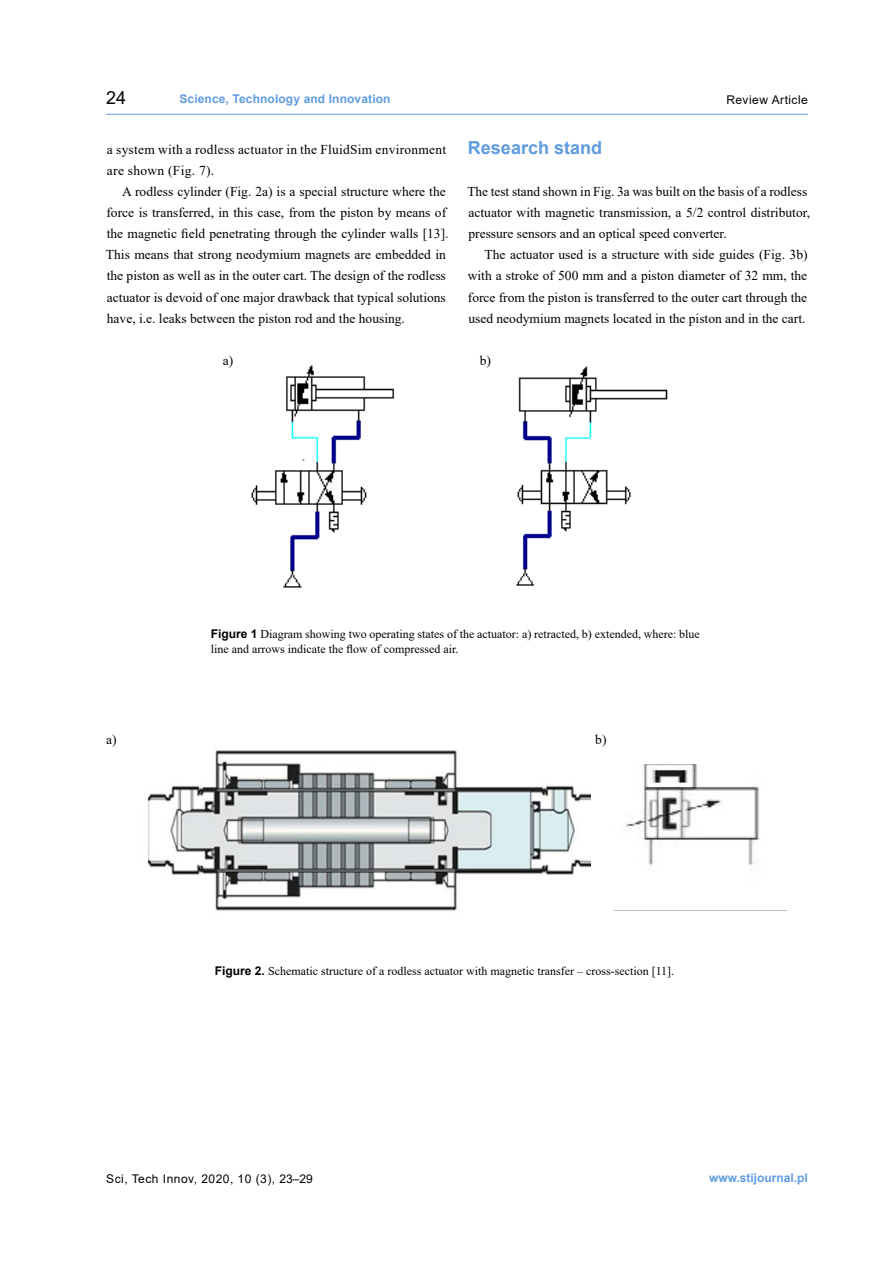
<style>
.page{position:relative;width:893px;height:1263px;background:#fff}
.page>*{position:absolute;margin:0;border:0;box-sizing:border-box;transform-origin:0 0}
.t1{font:700 18px "Arial";color:#5f9ce1}
.t2{font:18px "Arial";color:#000}
.t3{font:13.5px/21px "Times New Roman";color:#000}
.t4{font:13.5px/21px "Times New Roman";letter-spacing:.02em;color:#000}
.t5{font:12px/15px "Times New Roman";color:#000}
.t6{font:700 12px "Arial";letter-spacing:.01em;color:#5f9ce1}
.t7{font:12px "Arial";letter-spacing:.04em;color:#000}
.s1{font-family:"Arial";font-weight:700}
</style>
<div class="page">
<hr style="left:106px;top:114px;width:702px;height:1px;background:#629ee2">
<img style="left:251px;top:365px;width:144px;height:223px">
<img style="left:516px;top:366px;width:152px;height:220px">
<img style="left:148px;top:750px;width:442px;height:161px">
<img style="left:614px;top:765px;width:173px;height:146px">
<h1 class="t2" style="left:106px;top:85px;width:22px">24</h1>
<p class="t6" style="left:179px;top:91px;width:213px">Science, Technology and Innovation</p>
<p class="t7" style="left:726px;top:91px;width:83px">Review Article</p>
<p class="t4" style="left:107px;top:139px;width:341px">a system with a rodless actuator in the FluidSim environment are shown (Fig. 7).</p>
<p class="t3" style="left:106px;top:181px;width:344px;text-indent:16px">A rodless cylinder (Fig. 2a) is a special structure where the force is transferred, in this case, from the piston by means of the magnetic field penetrating through the cylinder walls [13].<br>This means that strong neodymium magnets are embedded in the piston as well as in the outer cart. The design of the rodless actuator is devoid of one major drawback that typical solutions have, i.e. leaks between the piston rod and the housing.</p>
<h1 class="t1" style="left:468px;top:135px;width:136px">Research stand</h1>
<p class="t3" style="left:467px;top:181px;width:344px">The test stand shown in Fig. 3a was built on the basis of a rodless actuator with magnetic transmission, a 5/2 control distributor, pressure sensors and an optical speed converter.</p>
<p class="t3" style="left:468px;top:244px;width:341px;text-align:justify;text-indent:17px">The actuator used is a structure with side guides (Fig. 3b) with a stroke of 500 mm and a piston diameter of 32 mm, the force from the piston is transferred to the outer cart through the used neodymium magnets located in the piston and in the cart.</p>
<p class="t3" style="left:223px;top:349px;width:12px">a)</p>
<p class="t3" style="left:480px;top:349px;width:13px">b)</p>
<p class="t5" style="left:211px;top:626px;width:490px"><span class="s1">Figure 1</span> Diagram showing two operating states of the actuator: a) retracted, b) extended, where: blue line and arrows indicate the flow of compressed air.</p>
<p class="t3" style="left:106px;top:728px;width:12px">a)</p>
<p class="t3" style="left:595px;top:728px;width:13px">b)</p>
<p class="t5" style="left:215px;top:963px;width:461px"><span class="s1">Figure 2.</span> Schematic structure of a rodless actuator with magnetic transfer – cross-section [11].</p>
<p class="t7" style="left:106px;top:1170px;width:208px">Sci, Tech Innov, 2020, 10 (3), 23–29</p>
<p class="t6" style="left:709px;top:1169px;width:100px">www.stijournal.pl</p>
</div>
